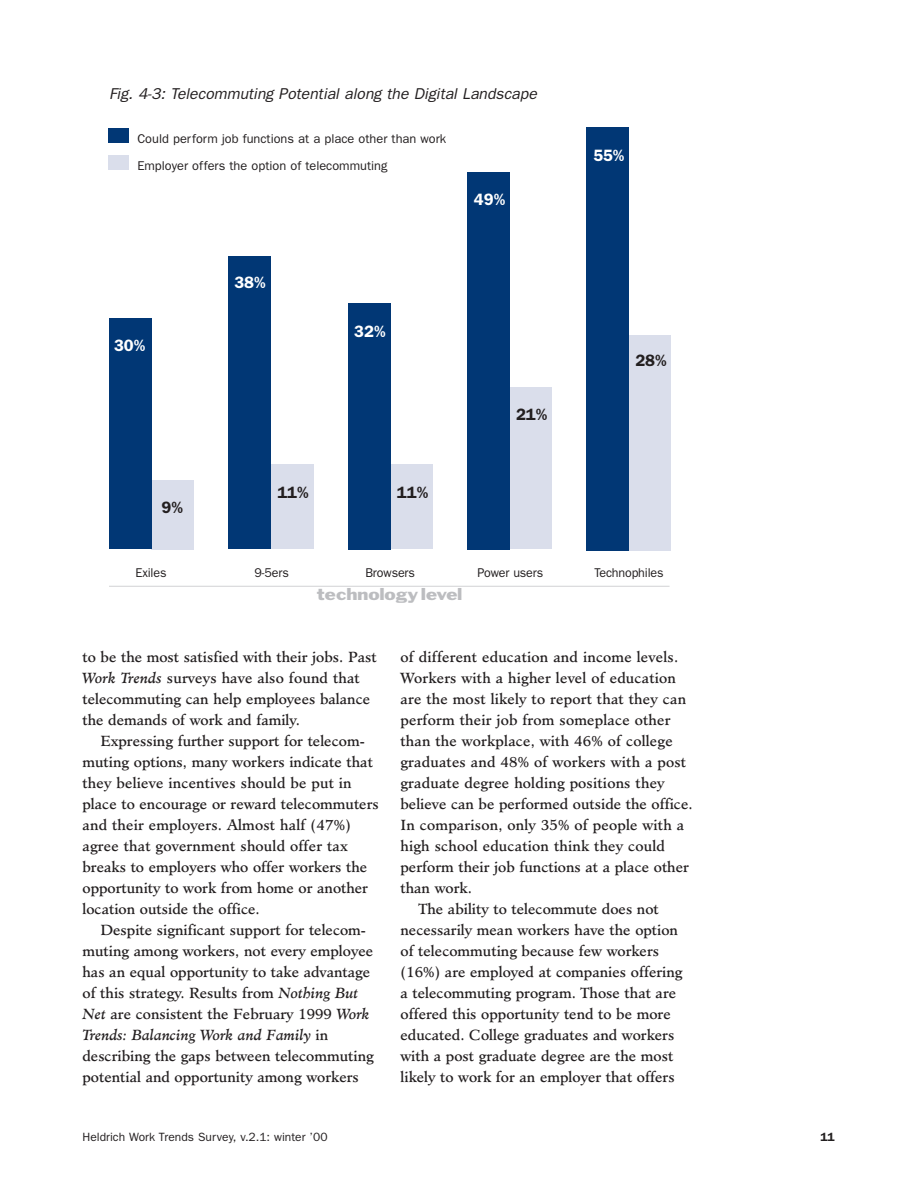
<style>
.page{position:relative;width:918px;height:1188px;background:#fff}
.page>*{position:absolute;margin:0;border:0;box-sizing:border-box;transform-origin:0 0}
.t1{font:600 16.5px "Franklin Gothic";color:#fff}
.t2{font:600 16.5px "Franklin Gothic";color:#231f20}
.t3{font:italic 15.75px "Franklin Gothic";color:#231f20}
.t4{font:expanded 15px "OPTI Franklin Gothic";color:#bcbdc0}
.t5{font:14.25px/21px "Minister";color:#231f20}
.t6{font:12.75px/27px "Franklin Gothic";color:#231f20}
.t7{font:12px "Franklin Gothic";color:#231f20}
.t8{font:600 12px "Franklin Gothic";color:#231f20}
.s1{font-style:italic}
</style>
<div class="page">
<div style="left:152px;top:480px;width:42px;height:69px;background:#dadeeb"></div>
<div style="left:109px;top:318px;width:43px;height:231px;background:#013775"></div>
<div style="left:271px;top:465px;width:42px;height:84px;background:#dadeeb"></div>
<div style="left:229px;top:257px;width:42px;height:292px;background:#013775"></div>
<div style="left:391px;top:465px;width:42px;height:84px;background:#dadeeb"></div>
<div style="left:348px;top:303px;width:43px;height:246px;background:#013775"></div>
<div style="left:510px;top:388px;width:42px;height:161px;background:#dadeeb"></div>
<div style="left:467px;top:172px;width:43px;height:377px;background:#013775"></div>
<div style="left:629px;top:335px;width:42px;height:215px;background:#dadeeb"></div>
<div style="left:586px;top:127px;width:43px;height:423px;background:#013775"></div>
<hr style="left:109px;top:586px;width:561px;height:1px;background:#d1d2d4">
<div style="left:109px;top:155px;width:20px;height:15px;background:#dadeeb"></div>
<div style="left:109px;top:128px;width:20px;height:15px;background:#013775"></div>
<p class="t3" style="left:109px;top:88px;width:432px">Fig. 4-3: Telecommuting Potential along the Digital Landscape</p>
<p class="t6" style="left:137px;top:126px;width:310px">Could perform job functions at a place other than work<br>Employer offers the option of telecommuting</p>
<p class="t1" style="left:474px;top:193px;width:33px">49%</p>
<p class="t1" style="left:114px;top:340px;width:33px">30%</p>
<p class="t1" style="left:234px;top:277px;width:33px">38%</p>
<p class="t1" style="left:354px;top:325px;width:33px">32%</p>
<p class="t2" style="left:162px;top:501px;width:23px">9%</p>
<p class="t2" style="left:277px;top:487px;width:33px">11%</p>
<p class="t2" style="left:397px;top:486px;width:33px">11%</p>
<p class="t2" style="left:516px;top:409px;width:33px">21%</p>
<p class="t1" style="left:593px;top:149px;width:33px">55%</p>
<p class="t2" style="left:635px;top:354px;width:33px">28%</p>
<p class="t6" style="left:136px;top:560px;width:32px">Exiles</p>
<p class="t6" style="left:255px;top:560px;width:36px">9-5ers</p>
<p class="t6" style="left:365px;top:560px;width:51px">Browsers</p>
<p class="t6" style="left:477px;top:560px;width:67px">Power users</p>
<p class="t6" style="left:594px;top:560px;width:71px">Technophiles</p>
<p class="t4" style="left:317px;top:588px;width:147px">technology level</p>
<p class="t5" style="left:82px;top:647px;width:296px">to be the most satisfied with their jobs. Past <span class="s1">Work Trends</span> surveys have also found that telecommuting can help employees balance the demands of work and family.</p>
<p class="t5" style="left:82px;top:731px;width:298px;text-indent:18px">Expressing further support for telecom&shy;muting options, many workers indicate that they believe incentives should be put in place to encourage or reward telecommuters and their employers. Almost half (47%) agree that government should offer tax breaks to employers who offer workers the opportunity to work from home or another location outside the office.</p>
<p class="t5" style="left:82px;top:920px;width:293px;text-indent:18px">Despite significant support for telecom&shy;muting among workers, not every employee has an equal opportunity to take advantage of this strategy. Results from <span class="s1">Nothing But Net</span> are consistent the February 1999 <span class="s1">Work Trends: Balancing Work and Family</span> in describing the gaps between telecommuting potential and opportunity among workers</p>
<p class="t5" style="left:401px;top:647px;width:279px">of different education and income levels.</p>
<p class="t5" style="left:401px;top:668px;width:277px">Workers with a higher level of education</p>
<p class="t5" style="left:401px;top:689px;width:287px">are the most likely to report that they can</p>
<p class="t5" style="left:401px;top:710px;width:272px">perform their job from someplace other</p>
<p class="t5" style="left:401px;top:731px;width:274px">than the workplace, with 46% of college</p>
<p class="t5" style="left:401px;top:752px;width:287px">graduates and 48% of workers with a post</p>
<p class="t5" style="left:401px;top:773px;width:266px">graduate degree holding positions they</p>
<p class="t5" style="left:401px;top:794px;width:294px">believe can be performed outside the office.</p>
<p class="t5" style="left:401px;top:815px;width:285px">In comparison, only 35% of people with a</p>
<p class="t5" style="left:401px;top:836px;width:266px">high school education think they could</p>
<p class="t5" style="left:401px;top:857px;width:290px">perform their job functions at a place other</p>
<p class="t5" style="left:401px;top:878px;width:73px">than work.</p>
<p class="t5" style="left:419px;top:899px;width:242px">The ability to telecommute does not</p>
<p class="t5" style="left:401px;top:920px;width:279px">necessarily mean workers have the option</p>
<p class="t5" style="left:401px;top:941px;width:260px">of telecommuting because few workers</p>
<p class="t5" style="left:401px;top:962px;width:284px">(16%) are employed at companies offering</p>
<p class="t5" style="left:401px;top:983px;width:277px">a telecommuting program. Those that are</p>
<p class="t5" style="left:401px;top:1004px;width:272px">offered this opportunity tend to be more</p>
<p class="t5" style="left:401px;top:1025px;width:275px">educated. College graduates and workers</p>
<p class="t5" style="left:401px;top:1046px;width:274px">with a post graduate degree are the most</p>
<p class="t5" style="left:401px;top:1067px;width:276px">likely to work for an employer that offers</p>
<p class="t7" style="left:82px;top:1132px;width:247px">Heldrich Work Trends Survey, v.2.1: winter ’00</p>
<p class="t8" style="left:820px;top:1132px;width:16px">11</p>
</div>
